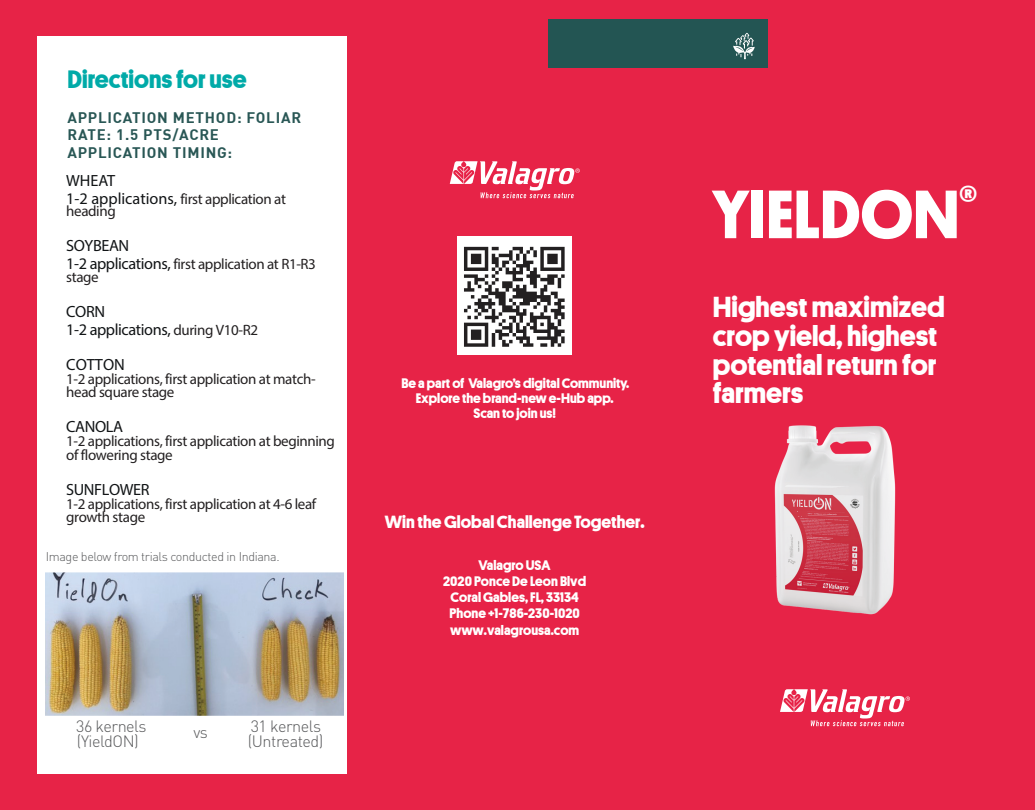
<style>
.page{position:relative;width:1035px;height:810px;background:#e72347}
.page>*{position:absolute;margin:0;border:0;box-sizing:border-box;transform-origin:0 0}
.t1{font:700 68.75px "Platform";color:#fff}
.t2{font:700 28.75px/28.8px "Platform";color:#fff}
.t3{font:700 25px "Platform";color:#00aaa8}
.t4{font:700 17.5px "Platform";color:#fff}
.t5{font:16.25px/17.5px "Myriad Pro";letter-spacing:-.025em;color:#111416}
.t6{font:300 16.25px/15px "DIN Pro";letter-spacing:-.03em;color:#58595b}
.t7{font:15px/13.8px "Myriad Pro";letter-spacing:-.025em;color:#232021}
.t8{font:700 15px/17.5px "DIN";letter-spacing:.05em;color:#295755}
.t9{font:700 13.75px/16.2px "Platform";color:#fff;text-align:center}
.t10{font:300 12.5px "DIN Pro";letter-spacing:-.03em;color:#58595b}
.s1{font-size:16.25px;color:#111416}
.s2{font-size:15px;color:#232021}
.s3{font-size:18.75px}
</style>
<div class="page">
<svg style="left:780px;top:689px;width:130px;height:37px"></svg>
<div style="left:548px;top:19px;width:220px;height:49px;background:#235553"></div>
<svg style="left:733px;top:33px;width:22px;height:26px"></svg>
<svg style="left:450px;top:161px;width:130px;height:37px"></svg>
<img style="left:458px;top:236px;width:114px;height:119px">
<img style="left:774px;top:425px;width:122px;height:190px">
<svg style="left:798px;top:512px;width:9px;height:5px"></svg>
<div style="left:37px;top:36px;width:310px;height:738px;background:#fff"></div>
<img style="left:46px;top:573px;width:298px;height:142px">
<div style="left:42px;top:570px;width:305px;height:148px;border:2px solid #fff"></div>
<h3 class="t3" style="left:68px;top:65px;width:181px">Directions for use</h3>
<p class="t8" style="left:68px;top:108px;width:235px">APPLICATION METHOD: FOLIAR<br>RATE: 1.5 PTS/ACRE<br>APPLICATION TIMING:</p>
<p class="t5" style="left:66px;top:172px;width:51px">WHEAT</p>
<p class="t7" style="left:66px;top:192px;width:221px;line-height:12.5px"><span class="s1">1-2 applications,</span> first application at heading</p>
<p class="t5" style="left:66px;top:237px;width:65px">SOYBEAN</p>
<p class="t7" style="left:66px;top:256px;width:251px"><span class="s1">1-2 applications,</span> first application at R1-R3 stage</p>
<p class="t5" style="left:66px;top:303px;width:193px">CORN<br>1-2 applications, <span class="s2">during V10-R2</span></p>
<p class="t5" style="left:66px;top:355px;width:60px">COTTON</p>
<p class="t7" style="left:66px;top:371px;width:251px">1-2 applications, first application at match&shy;head square stage</p>
<p class="t5" style="left:66px;top:418px;width:58px">CANOLA</p>
<p class="t7" style="left:66px;top:434px;width:270px">1-2 applications, first application at beginning of flowering stage</p>
<p class="t5" style="left:66px;top:480px;width:85px">SUNFLOWER</p>
<p class="t7" style="left:66px;top:496px;width:252px">1-2 applications, first application at 4-6 leaf growth stage</p>
<p class="t10" style="left:46px;top:548px;width:235px">Image below from trials conducted in Indiana.</p>
<p class="t6" style="left:76px;top:718px;width:72px">36 kernels (YieldON)</p>
<p class="t6" style="left:248px;top:718px;width:77px">31 kernels (Untreated)</p>
<p class="t6" style="left:193px;top:724px;width:16px">vs</p>
<p class="t9" style="left:401px;top:376px;width:229px;line-height:15px">Be a part of Valagro’s digital Community.<br>Explore the brand-new e-Hub app.<br>Scan to join us!</p>
<p class="t4" style="left:385px;top:512px;width:261px">Win the Global Challenge Together<span class="s3">.</span></p>
<p class="t9" style="left:443px;top:557px;width:144px">Valagro USA<br>2020 Ponce De Leon Blvd<br>Coral Gables, FL, 33134<br>Phone +1-786-230-1020 www.valagrousa.com</p>
<h1 class="t1" style="left:712px;top:174px;width:266px">YIELDON<sup>®</sup></h1>
<h2 class="t2" style="left:713px;top:293px;width:234px">Highest maximized crop yield, highest potential return for farmers</h2>
</div>
